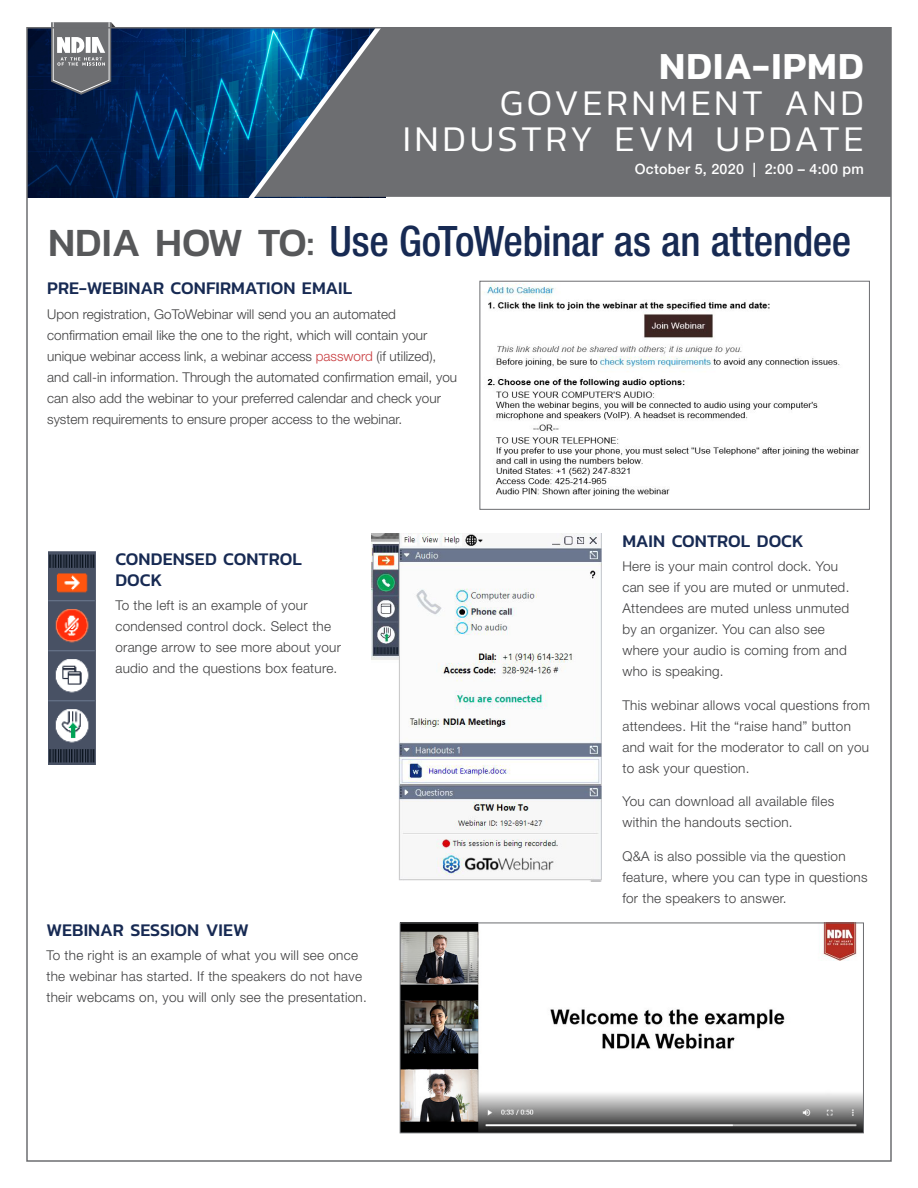
<style>
.page{position:relative;width:918px;height:1188px;background:#fff}
.page>*{position:absolute;margin:0;border:0;box-sizing:border-box;transform-origin:0 0}
.Headline_2{font:500 condensed 42px "Helvetica Neue LT Std";letter-spacing:-.01em;color:#172a53}
.Event_Title{font:600 38.7px "Kanit";letter-spacing:.03em;color:#fff}
.Event_Title-2{font:300 36.6px/36px "Kanit";letter-spacing:.095em;color:#fff;text-align:right}
.Headline_5{font:500 18px/21px "Kanit";color:#172a53}
.Event_Title-3{font:500 14.25px "Helvetica Neue LT Std";letter-spacing:.02em;color:#fff}
.Body_Text{font:300 13.5px/21px "Helvetica Neue LT Std";letter-spacing:.02em;color:#3e3e3f}
.Body_Text-2{font:300 13.5px/21px "Helvetica Neue LT Std";color:#3e3e3f}
.s1{font-family:"Kanit";font-stretch:normal;font-size:40.5px;color:#57585a}
.s2{color:#c83b3e}
</style>
<div class="page">
<img style="left:29px;top:30px;width:215px;height:167px">
<svg style="left:51px;top:22px;width:64px;height:73px;background:#777b84"></svg>
<div style="left:388px;top:30px;width:501px;height:167px;background:#6d6e71"></div>
<svg style="left:244px;top:30px;width:144px;height:168px;background:#3d6381"></svg>
<img style="left:486px;top:284px;width:374px;height:212px">
<div style="left:479px;top:281px;width:391px;height:229px;border:1px solid #6c6d70"></div>
<img style="left:371px;top:533px;width:230px;height:348px">
<img style="left:402px;top:925px;width:460px;height:206px">
<div style="left:400px;top:923px;width:464px;height:210px;border:1px solid #6c6d70"></div>
<img style="left:48px;top:552px;width:47px;height:213px">
<p class="Event_Title" style="left:659px;top:36px;width:206px">NDIA-IPMD</p>
<p class="Event_Title-2" style="left:403px;top:84px;width:463px">GOVERNMENT AND<br>INDUSTRY EVM UPDATE</p>
<p class="Event_Title-3" style="left:635px;top:160px;width:231px">October 5, 2020 | 2:00 – 4:00 pm</p>
<p class="Headline_2" style="left:48px;top:216px;width:805px"><span class="s1">NDIA HOW TO:</span> Use GoToWebinar as an attendee</p>
<p class="Headline_5" style="left:47px;top:277px;width:307px">PRE-WEBINAR CONFIRMATION EMAIL</p>
<p class="Body_Text-2" style="left:47px;top:303px;width:411px">Upon registration, GoToWebinar will send you an automated confirmation email like the one to the right, which will contain your unique webinar access link, a webinar access <span class="s2">password</span> (if utilized), and call-in information. Through the automated confirmation email, you can also add the webinar to your preferred calendar and check your system requirements to ensure proper access to the webinar.</p>
<p class="Headline_5" style="left:115px;top:548px;width:188px">CONDENSED CONTROL<br>DOCK</p>
<p class="Body_Text" style="left:115px;top:595px;width:227px">To the left is an example of your condensed control dock. Select the orange arrow to see more about your audio and the questions box feature.</p>
<p class="Headline_5" style="left:46px;top:919px;width:204px">WEBINAR SESSION VIEW</p>
<p class="Body_Text" style="left:46px;top:945px;width:322px">To the right is an example of what you will see once the webinar has started. If the speakers do not have their webcams on, you will only see the presentation.</p>
<p class="Headline_5" style="left:622px;top:530px;width:183px">MAIN CONTROL DOCK</p>
<p class="Body_Text" style="left:622px;top:555px;width:229px">Here is your main control dock. You can see if you are muted or unmuted.<br>Attendees are muted unless unmuted by an organizer. You can also see where your audio is coming from and who is speaking.</p>
<p class="Body_Text" style="left:622px;top:694px;width:249px">This webinar allows vocal questions from attendees. Hit the “raise hand” button and wait for the moderator to call on you to ask your question.</p>
<p class="Body_Text" style="left:622px;top:791px;width:213px">You can download all available files within the handouts section.</p>
<p class="Body_Text" style="left:622px;top:846px;width:247px">Q&amp;A is also possible via the question feature, where you can type in questions for the speakers to answer.</p>
</div>
